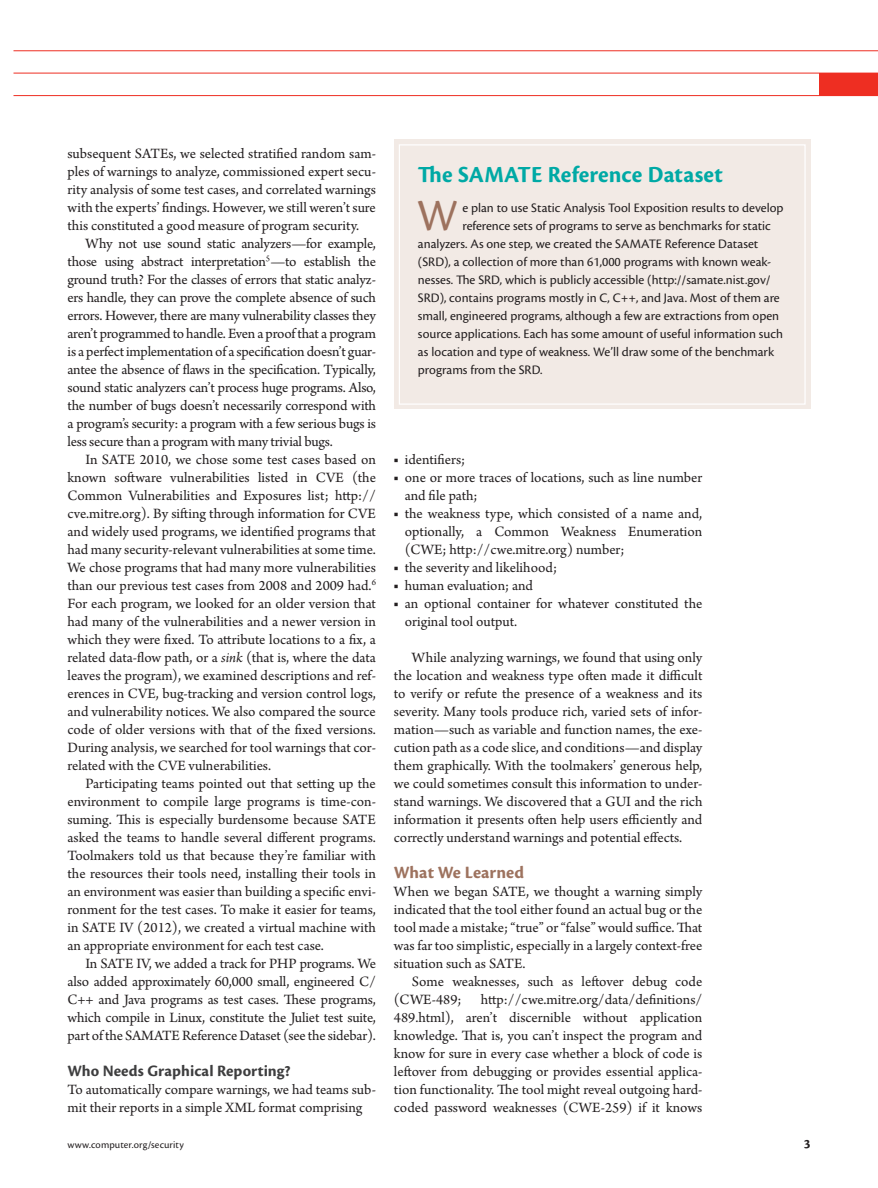
<style>
.page{position:relative;width:878px;height:1188px;background:#fff}
.page>*{position:absolute;margin:0;border:0;box-sizing:border-box;transform-origin:0 0}
.b_INTRO{font:46.5px "Cronos Pro";color:#9d725e}
.b_HEAD{font:700 24px "Cronos Pro";letter-spacing:.005em;color:#00a9a5}
.Heading_1{font:700 18px "Cronos Pro";letter-spacing:.005em;color:#9d725e}
.Heading_2{font:700 16.5px "Cronos Pro";letter-spacing:.005em;color:#3e3e3f}
.PARAGRAPH{font:15px/18px "Arno Pro";letter-spacing:-.005em;color:#231f20;text-align:justify}
.PARAGRAPH__NO_INDENT{font:15px/18px "Arno Pro";color:#231f20}
.LIST_1{font:15px/18px "Arno Pro";color:#231f20}
.LIST_1z{font:15px/18px "Arno Pro";color:#231f20}
.LIST_1a{font:15px "Arno Pro";color:#231f20}
.b_INTRO-2{font:13.5px "Cronos Pro";color:#231f20}
.t1{font:700 13.5px "Cronos Pro";color:#231f20}
.t2{font:10.5px "Cronos Pro";letter-spacing:.01em;color:#231f20}
.s1{font-style:italic}
</style>
<div class="page">
<hr style="left:14px;top:50px;width:864px;height:1px;background:#ee2e22">
<hr style="left:14px;top:73px;width:864px;height:1px;background:#ee2e22">
<hr style="left:14px;top:95px;width:864px;height:1px;background:#ee2e22">
<div style="left:819px;top:73px;width:59px;height:23px;background:#ee2e22"></div>
<div style="left:394px;top:140px;width:416px;height:270px;background:#f2eae5"></div>
<div style="left:399px;top:144px;width:406px;height:261px;border:1px solid #fff"></div>
<p class="PARAGRAPH" style="left:68px;top:145px;width:310px">subsequent SATEs, we selected stratified random sam&shy;ples of warnings to analyze, commissioned expert secu&shy;rity analysis of some test cases, and correlated warnings with the experts’ findings. However, we still weren’t sure this constituted a good measure of program security.</p>
<p class="PARAGRAPH" style="left:68px;top:235px;width:310px;text-indent:18px">Why not use sound static analyzers—for example, those using abstract interpretation<sup>5</sup>—to establish the ground truth? For the classes of errors that static analyz&shy;ers handle, they can prove the complete absence of such errors. However, there are many vulnerability classes they aren’t programmed to handle. Even a proof that a program is a perfect implementation of a specification doesn’t guar&shy;antee the absence of flaws in the specification. Typically, sound static analyzers can’t process huge programs. Also, the number of bugs doesn’t necessarily correspond with a program’s security: a program with a few serious bugs is less secure than a program with many trivial bugs.</p>
<p class="PARAGRAPH" style="left:68px;top:451px;width:310px;text-indent:18px">In SATE 2010, we chose some test cases based on known software vulnerabilities listed in CVE (the Common Vulnerabilities and Exposures list; http:// cve.mitre.org). By sifting through information for CVE and widely used programs, we identified programs that had many security-relevant vulnerabilities at some time.<br>We chose programs that had many more vulnerabilities than our previous test cases from 2008 and 2009 had.<sup>6<br></sup>For each program, we looked for an older version that had many of the vulnerabilities and a newer version in which they were fixed. To attribute locations to a fix, a related data-flow path, or a <span class="s1">sink</span> (that is, where the data leaves the program), we examined descriptions and ref&shy;erences in CVE, bug-tracking and version control logs, and vulnerability notices. We also compared the source code of older versions with that of the fixed versions.<br>During analysis, we searched for tool warnings that cor&shy;related with the CVE vulnerabilities.</p>
<p class="PARAGRAPH" style="left:68px;top:775px;width:310px;text-indent:18px">Participating teams pointed out that setting up the environment to compile large programs is time-con&shy;suming. This is especially burdensome because SATE asked the teams to handle several different programs.<br>Toolmakers told us that because they’re familiar with the resources their tools need, installing their tools in an environment was easier than building a specific envi&shy;ronment for the test cases. To make it easier for teams, in SATE IV (2012), we created a virtual machine with an appropriate environment for each test case.</p>
<p class="PARAGRAPH" style="left:68px;top:955px;width:310px;text-indent:18px">In SATE IV, we added a track for PHP programs. We also added approximately 60,000 small, engineered C/ C++ and Java programs as test cases. These programs, which compile in Linux, constitute the Juliet test suite, part of the SAMATE Reference Dataset (see the sidebar).</p>
<p class="Heading_2" style="left:68px;top:1061px;width:225px">Who Needs Graphical Reporting?</p>
<p class="PARAGRAPH__NO_INDENT" style="left:68px;top:1081px;width:310px">To automatically compare warnings, we had teams sub&shy;mit their reports in a simple XML format comprising</p>
<p class="b_HEAD" style="left:418px;top:161px;width:306px">The SAMATE Reference Dataset</p>
<p class="b_INTRO" style="left:417px;top:188px;width:42px">W</p>
<p class="b_INTRO-2" style="left:462px;top:200px;width:322px">e plan to use Static Analysis Tool Exposition results to develop</p>
<p class="b_INTRO-2" style="left:462px;top:218px;width:310px">reference sets of programs to serve as benchmarks for static</p>
<p class="b_INTRO-2" style="left:418px;top:236px;width:342px">analyzers. As one step, we created the SAMATE Reference Dataset</p>
<p class="b_INTRO-2" style="left:418px;top:254px;width:355px">(SRD), a collection of more than 61,000 programs with known weak-</p>
<p class="b_INTRO-2" style="left:418px;top:272px;width:354px">nesses. The SRD, which is publicly accessible (http://samate.nist.gov/</p>
<p class="b_INTRO-2" style="left:418px;top:290px;width:363px">SRD), contains programs mostly in C, C++, and Java. Most of them are</p>
<p class="b_INTRO-2" style="left:418px;top:308px;width:363px">small, engineered programs, although a few are extractions from open</p>
<p class="b_INTRO-2" style="left:418px;top:326px;width:366px">source applications. Each has some amount of useful information such</p>
<p class="b_INTRO-2" style="left:418px;top:344px;width:357px">as location and type of weakness. We’ll draw some of the benchmark</p>
<p class="b_INTRO-2" style="left:418px;top:362px;width:126px">programs from the SRD.</p>
<p class="LIST_1a" style="left:394px;top:450px;width:73px">■ identifiers;</p>
<p class="LIST_1" style="left:405px;top:469px;width:299px;text-indent:-11px">■ one or more traces of locations, such as line number and file path;</p>
<p class="LIST_1" style="left:405px;top:505px;width:299px;text-align:justify;text-indent:-11px">■ the weakness type, which consisted of a name and, optionally, a Common Weakness Enumeration (CWE; http://cwe.mitre.org) number;</p>
<p class="LIST_1" style="left:394px;top:559px;width:165px">■ the severity and likelihood;</p>
<p class="LIST_1" style="left:394px;top:577px;width:140px">■ human evaluation; and</p>
<p class="LIST_1z" style="left:405px;top:595px;width:299px;text-indent:-11px">■ an optional container for whatever constituted the original tool output.</p>
<p class="PARAGRAPH" style="left:394px;top:649px;width:310px;text-indent:18px">While analyzing warnings, we found that using only the location and weakness type often made it difficult to verify or refute the presence of a weakness and its severity. Many tools produce rich, varied sets of infor&shy;mation—such as variable and function names, the exe&shy;cution path as a code slice, and conditions—and display them graphically. With the toolmakers’ generous help, we could sometimes consult this information to under&shy;stand warnings. We discovered that a GUI and the rich information it presents often help users efficiently and correctly understand warnings and potential effects.</p>
<p class="Heading_1" style="left:394px;top:862px;width:132px">What We Learned</p>
<p class="PARAGRAPH__NO_INDENT" style="left:394px;top:883px;width:310px;text-align:justify">When we began SATE, we thought a warning simply indicated that the tool either found an actual bug or the tool made a mistake; “true” or “false” would suffice. That was far too simplistic, especially in a largely context-free situation such as SATE.</p>
<p class="PARAGRAPH" style="left:394px;top:973px;width:310px;text-indent:18px">Some weaknesses, such as leftover debug code (CWE-489;</p>
<p class="PARAGRAPH" style="left:394px;top:991px;width:310px;text-indent:87px">http://cwe.mitre.org/data/definitions/ 489.html), aren’t discernible without application knowledge. That is, you can’t inspect the program and know for sure in every case whether a block of code is leftover from debugging or provides essential applica&shy;tion functionality. The tool might reveal outgoing hard&shy;coded password weaknesses (CWE-259) if it knows</p>
<p class="t2" style="left:68px;top:1138px;width:118px">www.computer.org/security</p>
<p class="t1" style="left:803px;top:1136px;width:8px">3</p>
</div>
